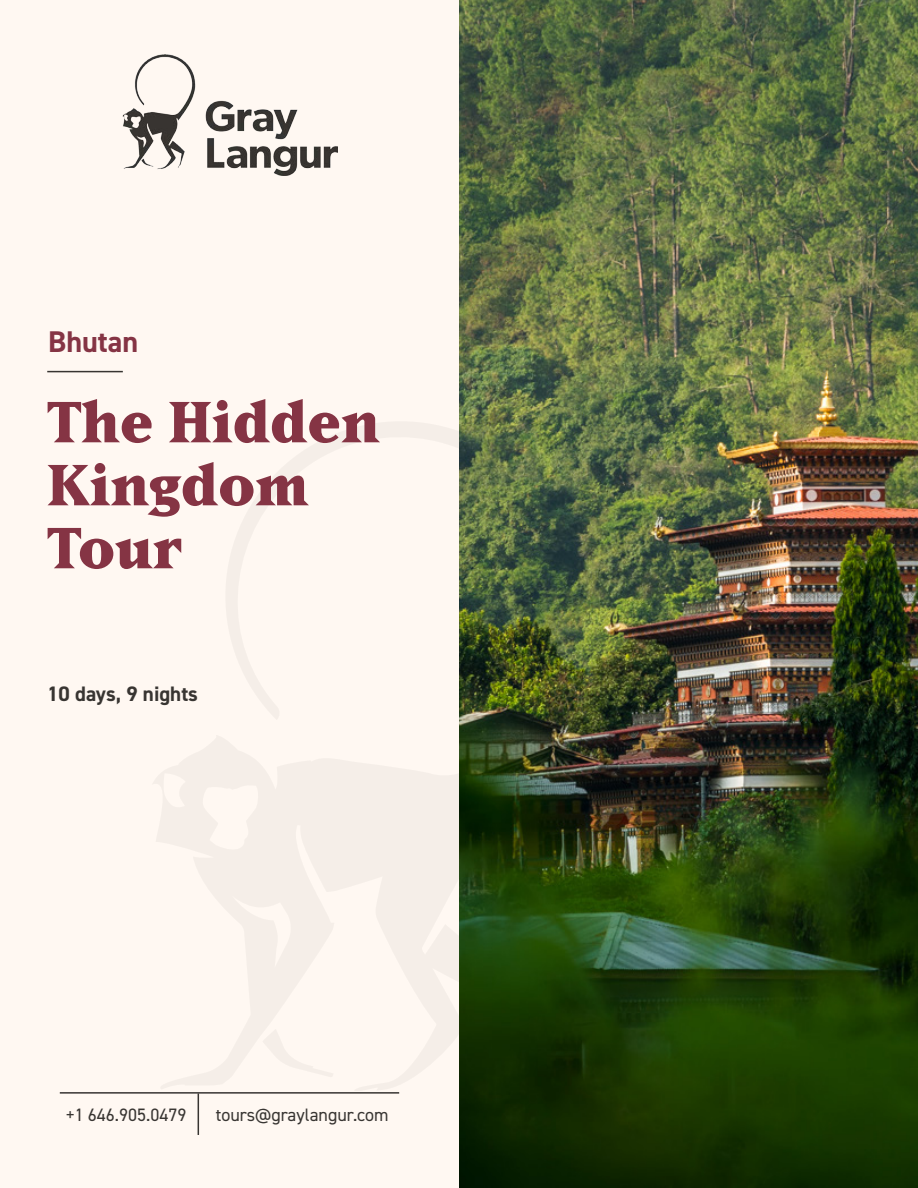
<style>
.page{position:relative;width:918px;height:1188px;background:#fff}
.page>*{position:absolute;margin:0;border:0;box-sizing:border-box;transform-origin:0 0}
.t1{font:800 57px/63px "Matrix IIOT";color:#853444}
.t2{font:700 30px "DIN2014";color:#853444}
.t3{font:700 21px "DIN2014";color:#383532}
.t4{font:18px "DIN2014";color:#383532}
</style>
<div class="page">
<div style="left:0;top:0;width:459px;height:1188px;background:#fff8f2"></div>
<img style="left:122px;top:54px;width:216px;height:122px">
<img style="left:459px;top:0;width:459px;height:1188px">
<hr style="left:60px;top:1092px;width:339px;height:2px;background:#383532">
<hr style="left:198px;top:1093px;width:1px;height:42px;background:#383532">
<hr style="left:47px;top:371px;width:76px;height:1px;background:#383532">
<p class="t2" style="left:48px;top:322px;width:92px">Bhutan</p>
<p class="t1" style="left:47px;top:389px;width:334px">The Hidden<br>Kingdom</p>
<p class="t1" style="left:47px;top:515px;width:136px">Tour</p>
<p class="t3" style="left:47px;top:680px;width:152px">10 days, 9 nights</p>
<p class="t4" style="left:66px;top:1104px;width:122px">+1 646.905.0479</p>
<p class="t4" style="left:216px;top:1104px;width:174px">tours@graylangur.com</p>
</div>
